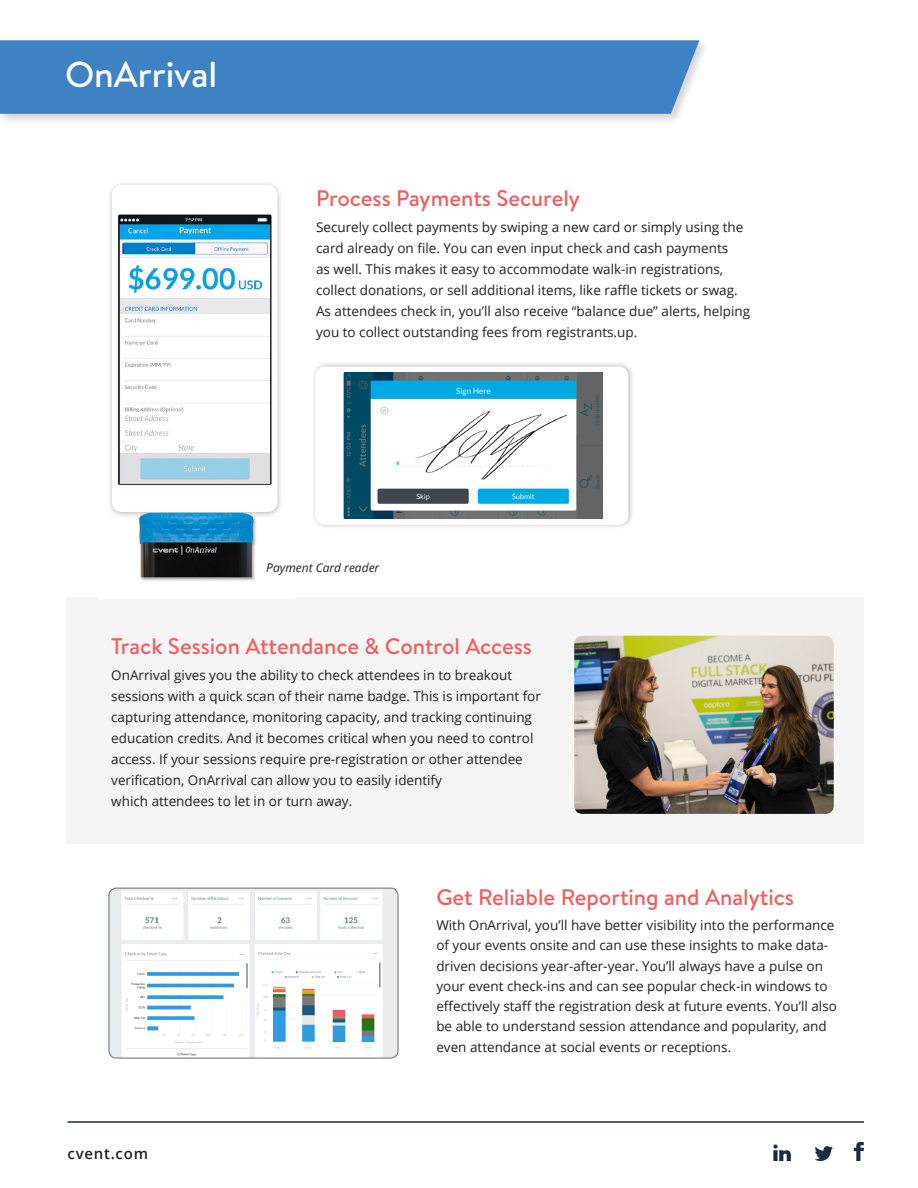
<style>
.page{position:relative;width:918px;height:1188px;background:#fff}
.page>*{position:absolute;margin:0;border:0;box-sizing:border-box;transform-origin:0 0}
.t1{font:500 36px "Brandon Text";color:#fff}
.t2{font:500 22.5px "Brandon Text";color:#f05e60}
.t3{font:600 15px "Open Sans";letter-spacing:.05em;color:#231f20}
.t4{font:13.5px/21px "Open Sans";color:#231f20}
.t5{font:italic 12px "Open Sans";color:#231f20}
</style>
<div class="page">
<div style="left:67px;top:597px;width:797px;height:246px;background:#f5f5f5"></div>
<div style="left:0;top:38px;width:710px;height:87px;background:#231f20;opacity:.2"></div>
<div style="left:0;top:40px;width:699px;height:74px;background:#3e82c3"></div>
<img style="left:109px;top:888px;width:288px;height:169px">
<div style="left:108px;top:888px;width:291px;height:171px;border:1px solid #7e818a;border-radius:8px"></div>
<img style="left:574px;top:636px;width:260px;height:178px">
<img style="left:109px;top:183px;width:172px;height:398px">
<img style="left:314px;top:363px;width:318px;height:164px">
<img style="left:344px;top:373px;width:259px;height:145px">
<hr style="left:68px;top:1121px;width:796px;height:2px;background:#1c2c43">
<svg style="left:815px;top:1146px;width:18px;height:15px"></svg>
<svg style="left:854px;top:1142px;width:10px;height:19px"></svg>
<svg style="left:773px;top:1145px;width:18px;height:16px"></svg>
<h1 class="t1" style="left:65px;top:50px;width:154px">OnArrival</h1>
<h2 class="t2" style="left:316px;top:183px;width:265px">Process Payments Securely</h2>
<p class="t4" style="left:316px;top:216px;width:436px">Securely collect payments by swiping a new card or simply using the card already on file. You can even input check and cash payments<br>as well. This makes it easy to accommodate walk-in registrations, collect donations, or sell additional items, like raffle tickets or swag.<br>As attendees check in, you’ll also receive “balance due” alerts, helping you to collect outstanding fees from registrants.up.</p>
<p class="t5" style="left:266px;top:560px;width:115px">Payment Card reader</p>
<h2 class="t2" style="left:111px;top:631px;width:422px">Track Session Attendance &amp; Control Access</h2>
<p class="t4" style="left:111px;top:664px;width:431px">OnArrival gives you the ability to check attendees in to breakout sessions with a quick scan of their name badge. This is important for capturing attendance, monitoring capacity, and tracking continuing education credits. And it becomes critical when you need to control access. If your sessions require pre-registration or other attendee verification, OnArrival can allow you to easily identify<br>which attendees to let in or turn away.</p>
<p class="t3" style="left:68px;top:1143px;width:82px">cvent.com</p>
<h2 class="t2" style="left:436px;top:882px;width:359px">Get Reliable Reporting and Analytics</h2>
<p class="t4" style="left:436px;top:915px;width:402px;line-height:20.2px">With OnArrival, you’ll have better visibility into the performance of your events onsite and can use these insights to make data&shy;driven decisions year-after-year. You’ll always have a pulse on your event check-ins and can see popular check-in windows to effectively staff the registration desk at future events. You’ll also be able to understand session attendance and popularity, and even attendance at social events or receptions.</p>
</div>
